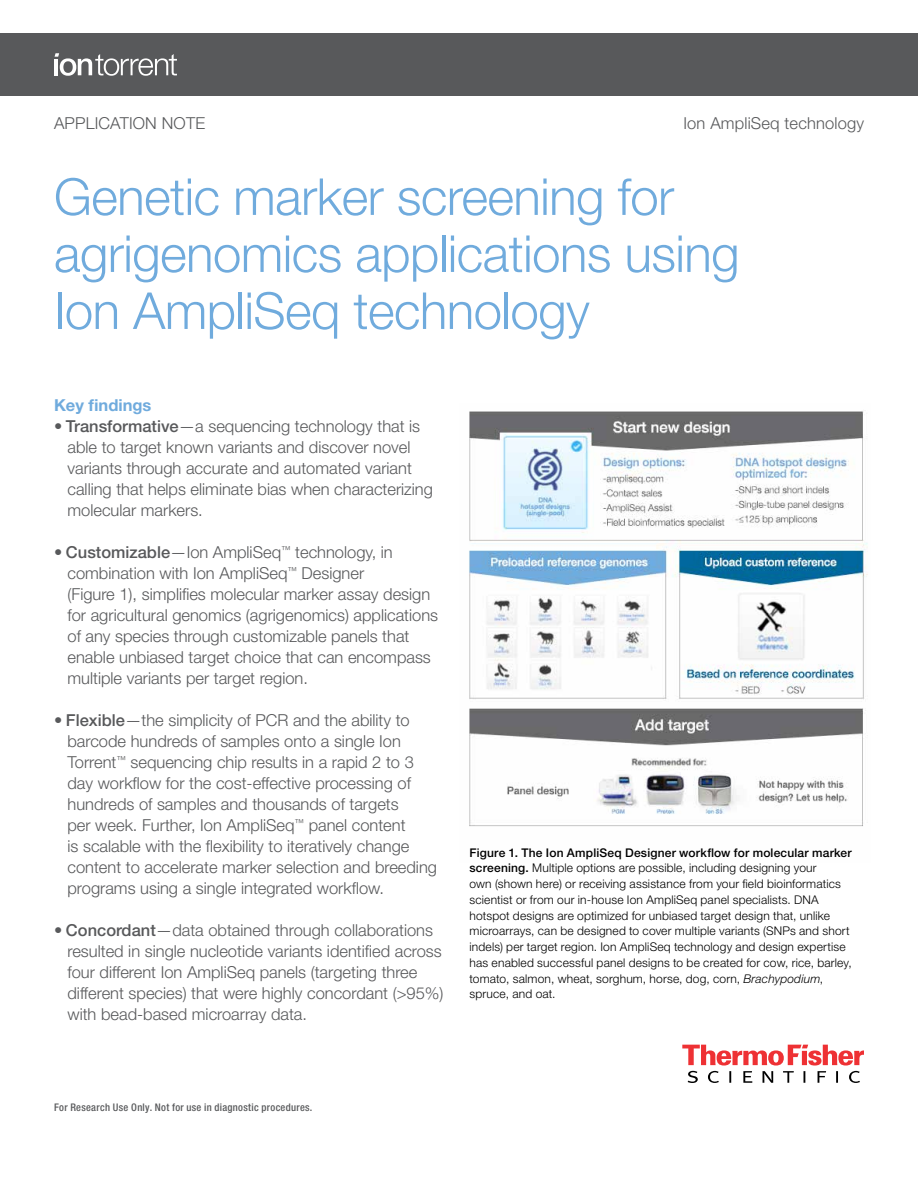
<style>
.page{position:relative;width:918px;height:1188px;background:#fff}
.page>*{position:absolute;margin:0;border:0;box-sizing:border-box;transform-origin:0 0}
.t1{font:300 51px/57px "Helvetica Neue LT Std";letter-spacing:-.01em;color:#70abdd}
.t2{font:300 16.5px/21px "Helvetica Neue LT Std";color:#58595b}
.t3{font:700 16.5px "Helvetica Neue LT Std";color:#70abdd}
.t4{font:300 12px/15.8px "Helvetica Neue LT Std";letter-spacing:.015em;color:#000}
.t5{font:500 condensed 10.5px "Helvetica Neue LT Std";letter-spacing:.03em;color:#58595b}
.s1{font-weight:500}
.s2{font-style:italic}
</style>
<div class="page">
<svg style="left:682px;top:1045px;width:182px;height:38px"></svg>
<img style="left:469px;top:411px;width:399px;height:416px">
<div style="left:0;top:33px;width:918px;height:63px;background:#58595b"></div>
<svg style="left:55px;top:53px;width:122px;height:23px"></svg>
<p class="t2" style="left:54px;top:112px;width:153px">APPLICATION NOTE</p>
<p class="t2" style="left:683px;top:112px;width:182px">Ion AmpliSeq technology</p>
<h1 class="t1" style="left:54px;top:167px;width:687px">Genetic marker screening for agrigenomics applications using<br>Ion AmpliSeq technology</h1>
<p class="t3" style="left:54px;top:395px;width:99px">Key findings</p>
<p class="t2" style="left:67px;top:415px;width:367px;text-indent:-13px"><span class="s1">• Transformative</span>—a sequencing technology that is able to target known variants and discover novel variants through accurate and automated variant calling that helps eliminate bias when characterizing molecular markers.</p>
<p class="t2" style="left:67px;top:541px;width:372px;text-indent:-13px"><span class="s1">• Customizable</span>—Ion AmpliSeq<sup>™</sup> technology, in combination with Ion AmpliSeq<sup>™</sup> Designer<br>(Figure 1), simplifies molecular marker assay design for agricultural genomics (agrigenomics) applications of any species through customizable panels that enable unbiased target choice that can encompass multiple variants per target region.</p>
<p class="t2" style="left:67px;top:709px;width:371px;text-indent:-13px"><span class="s1">• Flexible</span>—the simplicity of PCR and the ability to barcode hundreds of samples onto a single Ion Torrent<sup>™</sup> sequencing chip results in a rapid 2 to 3 day workflow for the cost-effective processing of hundreds of samples and thousands of targets<br>per week. Further, Ion AmpliSeq<sup>™</sup> panel content<br>is scalable with the flexibility to iteratively change content to accelerate marker selection and breeding programs using a single integrated workflow.</p>
<p class="t2" style="left:67px;top:919px;width:378px;text-indent:-13px"><span class="s1">• Concordant</span>—data obtained through collaborations resulted in single nucleotide variants identified across four different Ion AmpliSeq panels (targeting three different species) that were highly concordant (&gt;95%) with bead-based microarray data.</p>
<p class="t4" style="left:470px;top:844px;width:384px"><span class="s1">Figure 1. The Ion AmpliSeq Designer workflow for molecular marker screening.</span> Multiple options are possible, including designing your<br>own (shown here) or receiving assistance from your field bioinformatics scientist or from our in-house Ion AmpliSeq panel specialists. DNA hotspot designs are optimized for unbiased target design that, unlike microarrays, can be designed to cover multiple variants (SNPs and short indels) per target region. Ion AmpliSeq technology and design expertise has enabled successful panel designs to be created for cow, rice, barley, tomato, salmon, wheat, sorghum, horse, dog, corn, <span class="s2">Brachypodium</span>, spruce, and oat.</p>
<p class="t5" style="left:54px;top:1102px;width:260px">For Research Use Only. Not for use in diagnostic procedures.</p>
</div>
